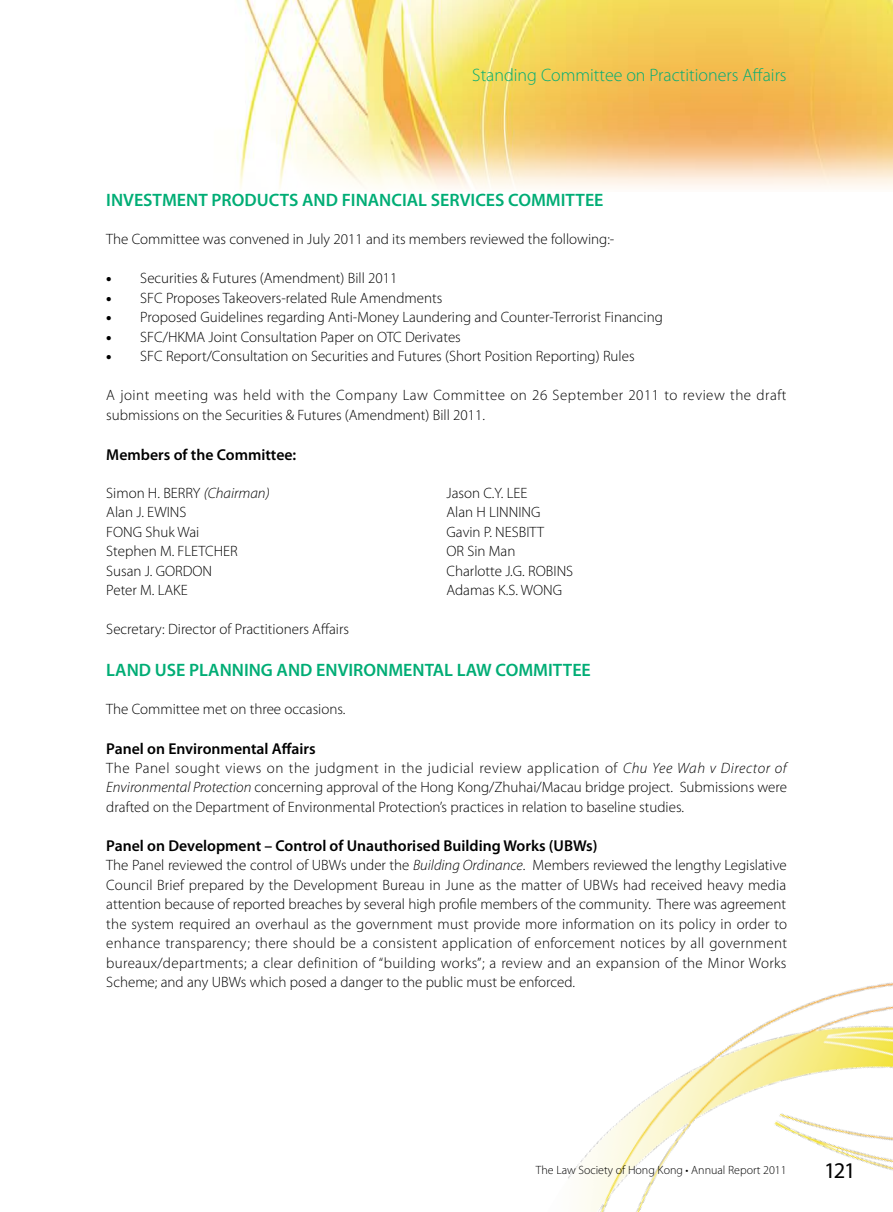
<style>
.page{position:relative;width:893px;height:1212px;background:#fff}
.page>*{position:absolute;margin:0;border:0;box-sizing:border-box;transform-origin:0 0}
.t1{font:22.5px "Myriad Pro";color:#000}
.t2{font:600 18px "Myriad Pro";color:#00ad75}
.t3{font:300 18px "Myriad Pro";color:#00ad75}
.t4{font:600 15.75px "Myriad Pro";color:#000}
.t5{font:300 15px/19.5px "Myriad Pro";color:#000;text-align:justify}
.t6{font:300 15px/19.5px "Myriad Pro";letter-spacing:.03em;color:#000}
.t7{font:300 12px "Myriad Pro";color:#000}
.s1{font-weight:900}
.s2{font-style:italic}
</style>
<div class="page">
<img style="left:568px;top:982px;width:325px;height:230px">
<img style="left:236px;top:0;width:657px;height:189px">
<p class="t3" style="left:472px;top:64px;width:316px">Standing Committee on Practitioners Affairs</p>
<p class="t2" style="left:106px;top:189px;width:499px">INVESTMENT PRODUCTS AND FINANCIAL SERVICES COMMITTEE</p>
<p class="t5" style="left:106px;top:230px;width:510px">The Committee was convened in July 2011 and its members reviewed the following:-</p>
<p class="t5" style="left:106px;top:269px;width:293px"><span class="s1">•</span> Securities &amp; Futures (Amendment) Bill 2011</p>
<p class="t5" style="left:106px;top:288px;width:338px"><span class="s1">•</span> SFC Proposes Takeovers-related Rule Amendments</p>
<p class="t5" style="left:106px;top:308px;width:558px"><span class="s1">•</span> Proposed Guidelines regarding Anti-Money Laundering and Counter-Terrorist Financing</p>
<p class="t5" style="left:106px;top:327px;width:356px"><span class="s1">•</span> SFC/HKMA Joint Consultation Paper on OTC Derivates</p>
<p class="t5" style="left:106px;top:347px;width:530px"><span class="s1">•</span> SFC Report/Consultation on Securities and Futures (Short Position Reporting) Rules</p>
<p class="t6" style="left:106px;top:386px;width:682px">A joint meeting was held with the Company Law Committee on 26 September 2011 to review the draft submissions on the Securities &amp; Futures (Amendment) Bill 2011.</p>
<p class="t4" style="left:106px;top:444px;width:192px">Members of the Committee:</p>
<p class="t5" style="left:106px;top:483px;width:165px">Simon H. BERRY <span class="s2">(Chairman)</span></p>
<p class="t5" style="left:446px;top:483px;width:83px">Jason C.Y. LEE</p>
<p class="t5" style="left:106px;top:503px;width:82px">Alan J. EWINS</p>
<p class="t5" style="left:446px;top:503px;width:95px">Alan H LINNING</p>
<p class="t5" style="left:106px;top:522px;width:95px">FONG Shuk Wai</p>
<p class="t5" style="left:446px;top:522px;width:99px">Gavin P. NESBITT</p>
<p class="t5" style="left:106px;top:542px;width:133px">Stephen M. FLETCHER</p>
<p class="t5" style="left:446px;top:542px;width:70px">OR Sin Man</p>
<p class="t5" style="left:106px;top:561px;width:107px">Susan J. GORDON</p>
<p class="t5" style="left:446px;top:561px;width:128px">Charlotte J.G. ROBINS</p>
<p class="t5" style="left:106px;top:581px;width:83px">Peter M. LAKE</p>
<p class="t5" style="left:446px;top:581px;width:117px">Adamas K.S. WONG</p>
<p class="t5" style="left:106px;top:620px;width:244px">Secretary: Director of Practitioners Affairs</p>
<p class="t2" style="left:106px;top:658px;width:486px">LAND USE PLANNING AND ENVIRONMENTAL LAW COMMITTEE</p>
<p class="t5" style="left:106px;top:699px;width:241px">The Committee met on three occasions.</p>
<p class="t4" style="left:106px;top:738px;width:211px">Panel on Environmental Affairs</p>
<p class="t5" style="left:106px;top:758px;width:682px">The Panel sought views on the judgment in the judicial review application of <span class="s2">Chu Yee Wah v Director of Environmental Protection</span> concerning approval of the Hong Kong/Zhuhai/Macau bridge project. Submissions were drafted on the Department of Environmental Protection’s practices in relation to baseline studies.</p>
<p class="t4" style="left:106px;top:836px;width:493px">Panel on Development – Control of Unauthorised Building Works (UBWs)</p>
<p class="t5" style="left:106px;top:855px;width:682px">The Panel reviewed the control of UBWs under the <span class="s2">Building Ordinance</span>. Members reviewed the lengthy Legislative Council Brief prepared by the Development Bureau in June as the matter of UBWs had received heavy media attention because of reported breaches by several high profile members of the community. There was agreement the system required an overhaul as the government must provide more information on its policy in order to enhance transparency; there should be a consistent application of enforcement notices by all government bureaux/departments; a clear definition of “building works”; a review and an expansion of the Minor Works Scheme; and any UBWs which posed a danger to the public must be enforced.</p>
<p class="t7" style="left:536px;top:1163px;width:252px">The Law Society of Hong Kong • Annual Report 2011</p>
<h1 class="t1" style="left:824px;top:1156px;width:33px">121</h1>
</div>
